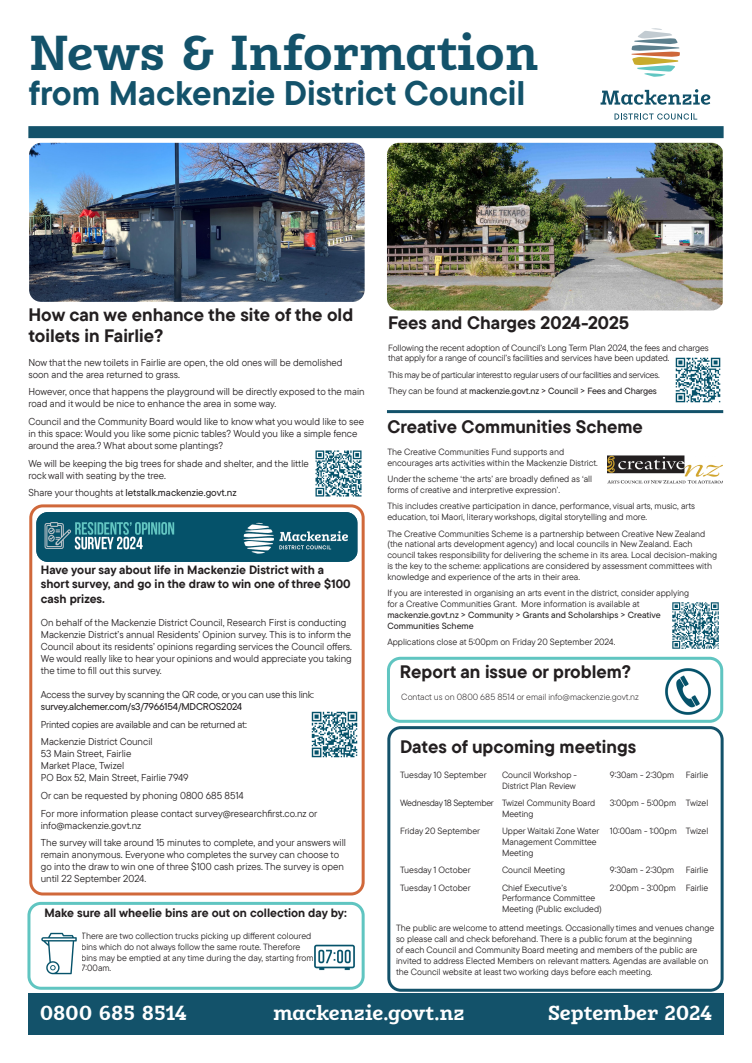
<style>
.page{position:relative;width:752px;height:1063px;background:#fff}
.page>*{position:absolute;margin:0;border:0;box-sizing:border-box;transform-origin:0 0}
.t1{font:700 48px "Karbid Slab Pro";color:#13526a}
.t2{font:700 34px "TT Commons Pro";color:#13526a}
.t3{font:700 20px "Karbid Slab Pro";letter-spacing:-.015em;color:#fff}
.Heading_1{font:700 18px/21.6px "TT Commons Pro";color:#231f20}
.Heading_2{font:700 12px/14.4px "TT Commons Pro";color:#231f20}
.Body_10pt{font:10px/12px "TT Commons Pro";color:#231f20}
.Body_10pt-2{font:10px/12px "TT Commons Pro";letter-spacing:-.02em;color:#231f20}
.Body_10pt-3{font:500 10px "TT Commons Pro";color:#231f20}
.Body_9pt{font:9px/10.8px "TT Commons Pro";color:#231f20}
.Body_10pt-4{font:9px/10.8px "TT Commons Pro";color:#231f20}
.Body_9pt-2{font:9px "TT Commons Pro";letter-spacing:-.03em;color:#231f20}
.Body_8pt{font:9px "TT Commons Pro";color:#231f20}
.Body_9pt-3{font:500 9px "TT Commons Pro";letter-spacing:-.01em;color:#231f20}
.Body_8pt-2{font:300 9px "TT Commons Pro";color:#231f20}
.Body_8pt-3{font:9px "TT Commons Pro";letter-spacing:-.03em;color:#231f20}
.s1{font-weight:400}
.s2{font-weight:500}
</style>
<div class="page">
<svg style="left:614px;top:113px;width:83px;height:7px"></svg>
<svg style="left:600px;top:89px;width:110px;height:16px"></svg>
<svg style="left:631px;top:28px;width:48px;height:49px"></svg>
<div style="left:28px;top:126px;width:695px;height:12px;background:#13526a"></div>
<div style="left:28px;top:993px;width:695px;height:42px;background:#13526a"></div>
<div style="left:387px;top:657px;width:335px;height:66px;border:3px solid #60c5c1;border-radius:12px"></div>
<img style="left:665px;top:668px;width:46px;height:47px">
<div style="left:387px;top:726px;width:336px;height:266px;border:3px solid #13526a;border-radius:12px"></div>
<img style="left:607px;top:455px;width:115px;height:29px">
<img style="left:672px;top:602px;width:47px;height:47px">
<div style="left:27px;top:902px;width:337px;height:88px;border:3px solid #60c5c1;border-radius:12px"></div>
<img style="left:314px;top:944px;width:41px;height:27px">
<img style="left:41px;top:932px;width:36px;height:43px">
<img style="left:387px;top:143px;width:335px;height:168px">
<img style="left:315px;top:450px;width:47px;height:47px">
<hr style="left:387px;top:410px;width:335px;height:3px;background:#13526a">
<img style="left:675px;top:357px;width:46px;height:46px">
<img style="left:29px;top:143px;width:335px;height:159px">
<div style="left:29px;top:504px;width:335px;height:391px;border:3px solid #d0683a;border-radius:12px"></div>
<img style="left:311px;top:711px;width:47px;height:47px">
<img style="left:36px;top:512px;width:321px;height:50px">
<h1 class="t1" style="left:29px;top:21px;width:511px">News &amp; Information</h1>
<h2 class="t2" style="left:28px;top:67px;width:498px">from Mackenzie District Council</h2>
<p class="Heading_1" style="left:28px;top:304px;width:326px">How can we enhance the site of the old toilets in Fairlie?</p>
<p class="Body_10pt" style="left:28px;top:356px;width:315px">Now that the new toilets in Fairlie are open, the old ones will be demolished soon and the area returned to grass.</p>
<p class="Body_10pt" style="left:28px;top:386px;width:337px">However, once that happens the playground will be directly exposed to the main road and it would be nice to enhance the area in some way.</p>
<p class="Body_10pt" style="left:28px;top:415px;width:337px">Council and the Community Board would like to know what you would like to see in this space: Would you like some picnic tables? Would you like a simple fence around the area.? What about some plantings?</p>
<p class="Body_10pt" style="left:28px;top:457px;width:282px">We will be keeping the big trees for shade and shelter, and the little rock wall with seating by the tree.</p>
<p class="Body_10pt-3" style="left:28px;top:486px;width:210px"><span class="s1">Share your thoughts at</span> letstalk.mackenzie.govt.nz</p>
<p class="Heading_2" style="left:41px;top:562px;width:311px">Have your say about life in Mackenzie District with a short survey, and go in the draw to win one of three $100 cash prizes.</p>
<p class="Body_10pt" style="left:41px;top:617px;width:312px">On behalf of the Mackenzie District Council, Research First is conducting Mackenzie District’s annual Residents’ Opinion survey. This is to inform the Council about its residents’ opinions regarding services the Council offers.<br>We would really like to hear your opinions and would appreciate you taking the time to fill out this survey.</p>
<p class="Body_10pt-2" style="left:41px;top:689px;width:274px">Access the survey by scanning the QR code, or you can use this link: <span class="s2">survey.alchemer.com/s3/7966154/MDCROS2024</span></p>
<p class="Body_10pt-2" style="left:41px;top:718px;width:207px">Printed copies are available and can be returned at:</p>
<p class="Body_10pt" style="left:41px;top:736px;width:149px">Mackenzie District Council<br>53 Main Street, Fairlie<br>Market Place, Twizel<br>PO Box 52, Main Street, Fairlie 7949</p>
<p class="Body_10pt" style="left:41px;top:790px;width:204px">Or can be requested by phoning 0800 685 8514</p>
<p class="Body_10pt" style="left:41px;top:807px;width:278px">For more information please contact survey@researchfirst.co.nz or info@mackenzie.govt.nz</p>
<p class="Body_10pt" style="left:41px;top:837px;width:306px">The survey will take around 15 minutes to complete, and your answers will remain anonymous. Everyone who completes the survey can choose to go into the draw to win one of three $100 cash prizes. The survey is open until 22 September 2024.</p>
<p class="Heading_2" style="left:44px;top:905px;width:304px">Make sure all wheelie bins are out on collection day by:</p>
<p class="Body_9pt" style="left:81px;top:930px;width:234px">There are two collection trucks picking up different coloured bins which do not always follow the same route. Therefore bins may be emptied at any time during the day, starting from 7:00am.</p>
<p class="Heading_1" style="left:388px;top:311px;width:242px">Fees and Charges 2024-2025</p>
<p class="Body_9pt" style="left:388px;top:342px;width:322px">Following the recent adoption of Council’s Long Term Plan 2024, the fees and charges that apply for a range of council’s facilities and services have been updated.</p>
<p class="Body_9pt-2" style="left:388px;top:368px;width:273px">This may be of particular interest to regular users of our facilities and services.</p>
<p class="Body_9pt-3" style="left:388px;top:385px;width:270px"><span class="s1">They can be found at</span> mackenzie.govt.nz &gt; Council &gt; Fees and Charges</p>
<p class="Heading_1" style="left:387px;top:415px;width:257px">Creative Communities Scheme</p>
<p class="Body_9pt" style="left:387px;top:446px;width:212px">The Creative Communities Fund supports and encourages arts activities within the Mackenzie District.</p>
<p class="Body_9pt" style="left:387px;top:473px;width:206px">Under the scheme ‘the arts’ are broadly defined as ‘all forms of creative and interpretive expression’.</p>
<p class="Body_9pt" style="left:387px;top:501px;width:309px">This includes creative participation in dance, performance, visual arts, music, arts education, toi Maori, literary workshops, digital storytelling and more.</p>
<p class="Body_9pt" style="left:387px;top:528px;width:331px">The Creative Communities Scheme is a partnership between Creative New Zealand (the national arts development agency) and local councils in New Zealand. Each council takes responsibility for delivering the scheme in its area. Local decision-making is the key to the scheme: applications are considered by assessment committees with knowledge and experience of the arts in their area.</p>
<p class="Body_9pt" style="left:387px;top:588px;width:303px">If you are interested in organising an arts event in the district, consider applying for a Creative Communities Grant. More information is available at <span class="s2">mackenzie.govt.nz &gt; Community &gt; Grants and Scholarships &gt; Creative Communities Scheme</span></p>
<p class="Body_9pt" style="left:387px;top:637px;width:229px">Applications close at 5:00pm on Friday 20 September 2024.</p>
<p class="Heading_1" style="left:400px;top:661px;width:232px">Report an issue or problem?</p>
<p class="Body_8pt-2" style="left:401px;top:691px;width:239px">Contact us on 0800 685 8514 or email info@mackenzie.govt.nz</p>
<p class="Heading_1" style="left:400px;top:736px;width:237px">Dates of upcoming meetings</p>
<p class="Body_8pt" style="left:400px;top:769px;width:88px">Tuesday 10 September</p>
<p class="Body_10pt-4" style="left:501px;top:770px;width:76px">Council Workshop -<br>District Plan Review</p>
<p class="Body_10pt-4" style="left:609px;top:770px;width:66px">9:30am - 2:30pm</p>
<p class="Body_10pt-4" style="left:685px;top:770px;width:24px">Fairlie</p>
<p class="Body_8pt-3" style="left:400px;top:797px;width:95px">Wednesday 18 September</p>
<p class="Body_10pt-4" style="left:501px;top:798px;width:95px">Twizel Community Board<br>Meeting</p>
<p class="Body_10pt-4" style="left:609px;top:798px;width:68px">3:00pm - 5:00pm</p>
<p class="Body_10pt-4" style="left:685px;top:798px;width:24px">Twizel</p>
<p class="Body_8pt" style="left:400px;top:824px;width:82px">Friday 20 September</p>
<p class="Body_10pt-4" style="left:501px;top:825px;width:99px">Upper Waitaki Zone Water<br>Management Committee<br>Meeting</p>
<p class="Body_10pt-4" style="left:609px;top:825px;width:68px">10:00am - 1:00pm</p>
<p class="Body_10pt-4" style="left:685px;top:825px;width:24px">Twizel</p>
<p class="Body_8pt" style="left:400px;top:863px;width:72px">Tuesday 1 October</p>
<p class="Body_10pt-4" style="left:501px;top:864px;width:65px">Council Meeting</p>
<p class="Body_10pt-4" style="left:609px;top:864px;width:66px">9:30am - 2:30pm</p>
<p class="Body_10pt-4" style="left:685px;top:864px;width:24px">Fairlie</p>
<p class="Body_8pt" style="left:400px;top:881px;width:72px">Tuesday 1 October</p>
<p class="Body_10pt-4" style="left:501px;top:882px;width:101px">Chief Executive’s<br>Performance Committee<br>Meeting (Public excluded)</p>
<p class="Body_10pt-4" style="left:609px;top:882px;width:68px">2:00pm - 3:00pm</p>
<p class="Body_10pt-4" style="left:685px;top:882px;width:24px">Fairlie</p>
<p class="Body_9pt" style="left:396px;top:923px;width:319px">The public are welcome to attend meetings. Occasionally times and venues change so please call and check beforehand. There is a public forum at the beginning<br>of each Council and Community Board meeting and members of the public are invited to address Elected Members on relevant matters. Agendas are available on the Council website at least two working days before each meeting.</p>
<h3 class="t3" style="left:40px;top:1000px;width:149px">0800 685 8514</h3>
<h3 class="t3" style="left:273px;top:1000px;width:193px">mackenzie.govt.nz</h3>
<p class="t3" style="left:547px;top:1000px;width:165px">September 2024</p>
</div>
